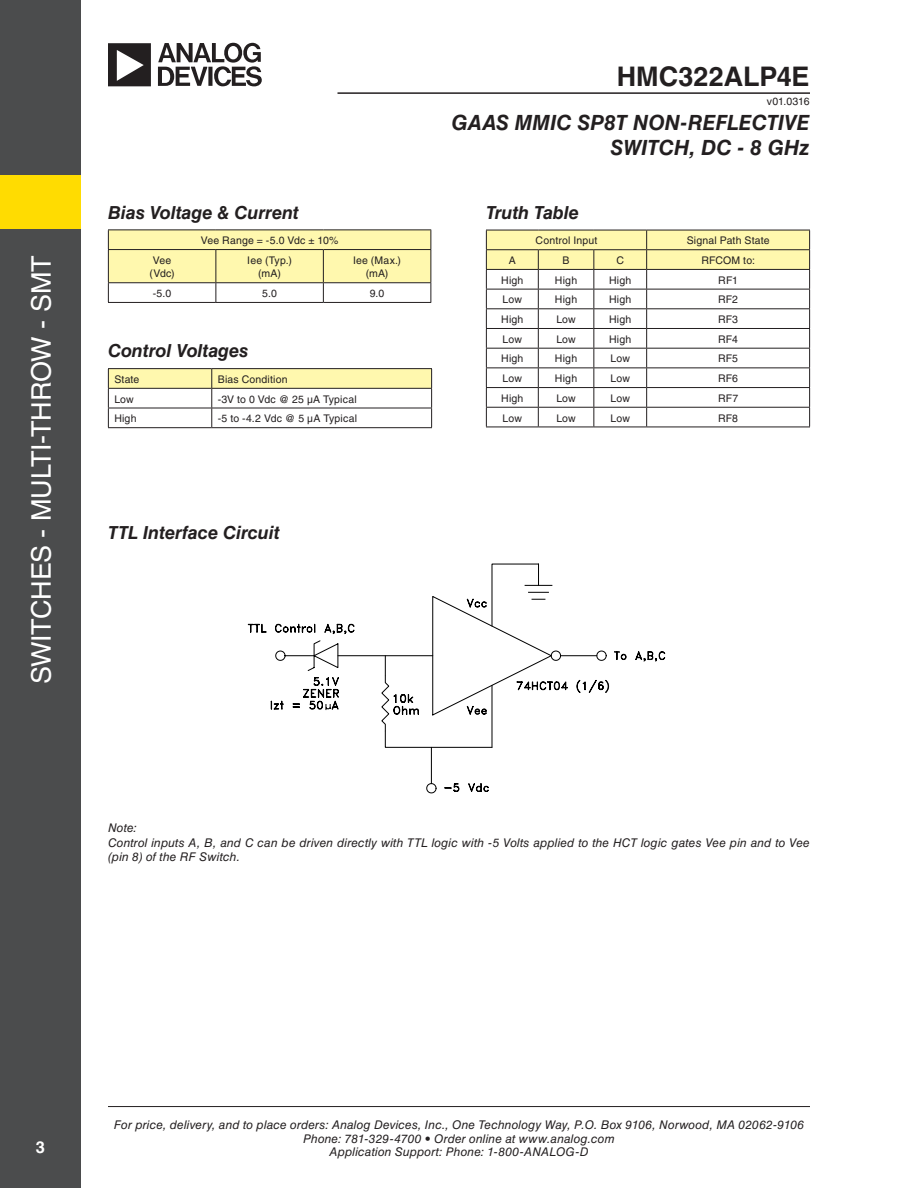
<style>
.page{position:relative;width:918px;height:1188px;background:#fff}
.page>*{position:absolute;margin:0;border:0;box-sizing:border-box;transform-origin:0 0}
.t1{font:27px "Helvetica LT Std";letter-spacing:-.015em;color:#fff}
.t2{font:700 27px "Helvetica LT Std";color:#231f20}
.t3{font:italic 700 21px "Helvetica LT Std";color:#231f20}
.t4{font:italic 700 18px "Helvetica LT Std";letter-spacing:-.005em;color:#231f20}
.t5{font:700 16.5px "Helvetica LT Std";color:#fff}
.t6{font:italic 12px/13.5px "Helvetica LT Std";letter-spacing:.01em;color:#231f20;text-align:center}
.t7{font:10.5px "Helvetica LT Std";letter-spacing:.02em;color:#231f20}
</style>
<div class="page">
<hr style="left:108px;top:1106px;width:702px;height:1px;background:#231f20">
<hr style="left:338px;top:92px;width:472px;height:2px;background:#231f20">
<div style="left:0;top:0;width:81px;height:1188px;background:#4b4c4d"></div>
<div style="left:0;top:175px;width:81px;height:54px;background:#ffdc01"></div>
<svg style="left:108px;top:43px;width:154px;height:43px"></svg>
<svg style="left:486px;top:230px;width:324px;height:197px"></svg>
<hr style="left:486px;top:427px;width:52px;height:1px;background:#231f20">
<hr style="left:538px;top:427px;width:56px;height:1px;background:#231f20">
<hr style="left:594px;top:427px;width:53px;height:1px;background:#231f20">
<hr style="left:647px;top:427px;width:163px;height:1px;background:#231f20">
<svg style="left:108px;top:230px;width:323px;height:72px"></svg>
<hr style="left:108px;top:302px;width:108px;height:1px;background:#231f20">
<hr style="left:216px;top:302px;width:107px;height:1px;background:#231f20">
<hr style="left:323px;top:302px;width:108px;height:1px;background:#231f20">
<hr style="left:108px;top:368px;width:104px;height:1px;background:#231f20">
<hr style="left:212px;top:368px;width:220px;height:1px;background:#231f20">
<svg style="left:108px;top:369px;width:324px;height:58px"></svg>
<hr style="left:108px;top:427px;width:104px;height:1px;background:#231f20">
<hr style="left:212px;top:427px;width:220px;height:1px;background:#231f20">
<svg style="left:248px;top:592px;width:417px;height:201px"></svg>
<p class="t1" style="left:26px;top:684px;width:429px;rotate:-90deg">Switches - Multi-Throw - SMT</p>
<p class="t2" style="left:617px;top:60px;width:194px">HMC322ALP4E</p>
<p class="t7" style="left:767px;top:95px;width:44px">v01.0316</p>
<p class="t3" style="left:451px;top:109px;width:360px">GaAs MMIC SP8T NON-REFLECTIVE</p>
<p class="t3" style="left:610px;top:135px;width:201px">SWITCH, DC - 8 GHz</p>
<p class="t4" style="left:108px;top:201px;width:192px">Bias Voltage &amp; Current</p>
<p class="t4" style="left:486px;top:201px;width:94px">Truth Table</p>
<p class="t7" style="left:153px;top:254px;width:20px">Vee</p>
<p class="t7" style="left:150px;top:268px;width:27px">(Vdc)</p>
<p class="t7" style="left:201px;top:234px;width:139px">Vee Range = -5.0 Vdc ± 10%</p>
<p class="t7" style="left:247px;top:254px;width:46px">I ee (Typ.)</p>
<p class="t7" style="left:258px;top:268px;width:24px">(mA)</p>
<p class="t7" style="left:353px;top:254px;width:50px">I ee (Max.)</p>
<p class="t7" style="left:366px;top:268px;width:24px">(mA)</p>
<p class="t7" style="left:153px;top:287px;width:20px">-5.0</p>
<p class="t7" style="left:262px;top:287px;width:16px">5.0</p>
<p class="t7" style="left:370px;top:287px;width:16px">9.0</p>
<p class="t4" style="left:108px;top:340px;width:142px">Control Voltages</p>
<p class="t7" style="left:114px;top:373px;width:27px">State</p>
<p class="t7" style="left:218px;top:373px;width:71px">Bias Condition</p>
<p class="t7" style="left:114px;top:393px;width:21px">Low</p>
<p class="t7" style="left:218px;top:393px;width:140px">-3V to 0 Vdc @ 25 µA Typical</p>
<p class="t7" style="left:114px;top:413px;width:24px">High</p>
<p class="t7" style="left:218px;top:413px;width:141px">-5 to -4.2 Vdc @ 5 µA Typical</p>
<p class="t4" style="left:108px;top:522px;width:173px">TTL Interface Circuit</p>
<p class="t7" style="left:536px;top:235px;width:63px">Control I nput</p>
<p class="t7" style="left:687px;top:235px;width:84px">Signal Path State</p>
<p class="t7" style="left:509px;top:254px;width:9px">A</p>
<p class="t7" style="left:563px;top:254px;width:9px">B</p>
<p class="t7" style="left:616px;top:254px;width:8px">C</p>
<p class="t7" style="left:701px;top:254px;width:55px">RFCOM to:</p>
<p class="t7" style="left:501px;top:274px;width:24px">High</p>
<p class="t7" style="left:555px;top:274px;width:24px">High</p>
<p class="t7" style="left:609px;top:274px;width:24px">High</p>
<p class="t7" style="left:718px;top:274px;width:21px">RF1</p>
<p class="t7" style="left:503px;top:294px;width:21px">Low</p>
<p class="t7" style="left:555px;top:294px;width:24px">High</p>
<p class="t7" style="left:609px;top:294px;width:24px">High</p>
<p class="t7" style="left:718px;top:294px;width:22px">RF2</p>
<p class="t7" style="left:501px;top:313px;width:24px">High</p>
<p class="t7" style="left:556px;top:313px;width:21px">Low</p>
<p class="t7" style="left:609px;top:313px;width:24px">High</p>
<p class="t7" style="left:718px;top:313px;width:22px">RF3</p>
<p class="t7" style="left:503px;top:333px;width:21px">Low</p>
<p class="t7" style="left:556px;top:333px;width:21px">Low</p>
<p class="t7" style="left:609px;top:333px;width:24px">High</p>
<p class="t7" style="left:718px;top:333px;width:21px">RF4</p>
<p class="t7" style="left:501px;top:353px;width:24px">High</p>
<p class="t7" style="left:555px;top:353px;width:24px">High</p>
<p class="t7" style="left:611px;top:353px;width:21px">Low</p>
<p class="t7" style="left:718px;top:353px;width:21px">RF5</p>
<p class="t7" style="left:503px;top:372px;width:21px">Low</p>
<p class="t7" style="left:555px;top:372px;width:24px">High</p>
<p class="t7" style="left:611px;top:372px;width:21px">Low</p>
<p class="t7" style="left:718px;top:372px;width:22px">RF6</p>
<p class="t7" style="left:501px;top:392px;width:24px">High</p>
<p class="t7" style="left:556px;top:392px;width:21px">Low</p>
<p class="t7" style="left:611px;top:392px;width:21px">Low</p>
<p class="t7" style="left:718px;top:392px;width:22px">RF7</p>
<p class="t7" style="left:503px;top:412px;width:21px">Low</p>
<p class="t7" style="left:556px;top:412px;width:21px">Low</p>
<p class="t7" style="left:611px;top:412px;width:21px">Low</p>
<p class="t7" style="left:718px;top:412px;width:22px">RF8</p>
<p class="t6" style="left:108px;top:821px;width:30px">Note:</p>
<p class="t6" style="left:108px;top:835px;width:703px;line-height:14.4px;text-align:left">Control inputs A, B, and C can be driven directly with TTL logic with -5 Volts applied to the HCT logic gates Vee pin and to Vee (pin 8) of the RF Switch.</p>
<p class="t5" style="left:36px;top:1138px;width:11px">3</p>
<p class="t6" style="left:114px;top:1118px;width:692px">For price, delivery, and to place orders: Analog Devices, Inc., One Technology Way, P.O. Box 9106, Norwood, MA 02062-9106<br>Phone: 781-329-4700 • Order online at www.analog.com<br>Application Support: Phone: 1-800-ANALOG-D</p>
</div>
